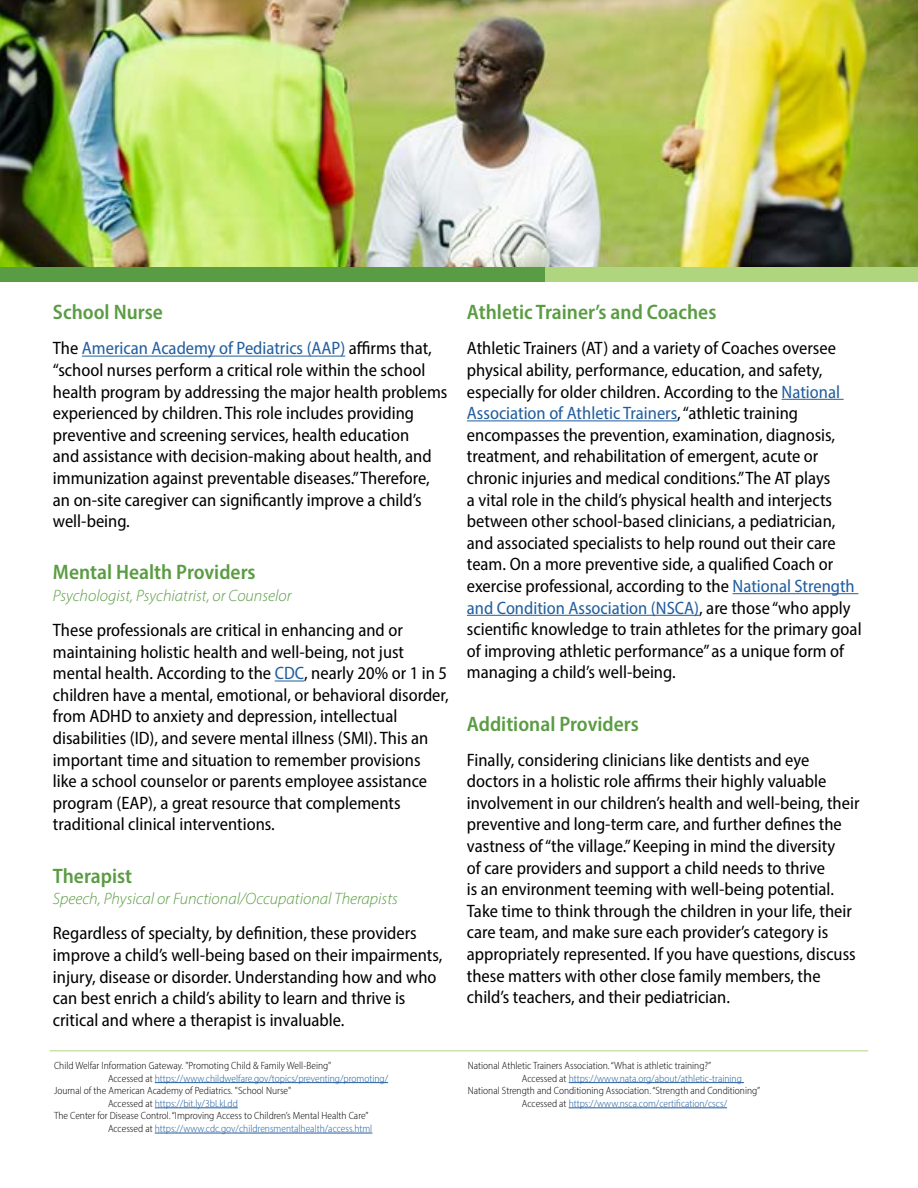
<style>
.page{position:relative;width:918px;height:1188px;background:#fff}
.page>*{position:absolute;margin:0;border:0;box-sizing:border-box;transform-origin:0 0}
.t1{font:600 semi-condensed 21px "Myriad Pro";color:#5a9c43}
.t2{font:semi-condensed 18px/21.6px "Myriad Pro";color:#000}
.t3{font:italic 300 16.5px "Myriad Pro";color:#5a9c43}
.t4{font:300 semi-condensed 10.5px "Myriad Pro";color:#000101}
.t5{font:300 semi-condensed 10.5px "Myriad Pro";color:#215e9e}
.s1{color:#215e9e}
.s2{color:#000101}
</style>
<div class="page">
<hr style="left:82px;top:356px;width:263px;height:1px;background:#215e9e">
<svg style="left:275px;top:681px;width:29px;height:1px"></svg>
<hr style="left:782px;top:399px;width:62px;height:1px;background:#215e9e">
<hr style="left:467px;top:420px;width:210px;height:1px;background:#215e9e">
<hr style="left:733px;top:593px;width:125px;height:1px;background:#215e9e">
<hr style="left:467px;top:615px;width:232px;height:1px;background:#215e9e">
<img style="left:0;top:0;width:918px;height:267px">
<div style="left:0;top:267px;width:545px;height:14px;background:#5a9c43"></div>
<div style="left:545px;top:267px;width:373px;height:14px;background:#b0d57f"></div>
<hr style="left:155px;top:1082px;width:233px;height:1px;background:#215e9e">
<hr style="left:155px;top:1108px;width:83px;height:1px;background:#215e9e">
<hr style="left:155px;top:1133px;width:217px;height:1px;background:#215e9e">
<hr style="left:569px;top:1082px;width:175px;height:1px;background:#215e9e">
<hr style="left:569px;top:1108px;width:158px;height:1px;background:#215e9e">
<hr style="left:50px;top:1050px;width:818px;height:1px;background:#b0d57f">
<p class="t1" style="left:53px;top:299px;width:111px">School Nurse</p>
<p class="t2" style="left:53px;top:337px;width:396px">The <span class="s1">American Academy of Pediatrics (AAP)</span> affirms that, “school nurses perform a critical role within the school health program by addressing the major health problems experienced by children. This role includes providing preventive and screening services, health education<br>and assistance with decision-making about health, and immunization against preventable diseases.” Therefore, an on-site caregiver can significantly improve a child’s well-being.</p>
<p class="t1" style="left:53px;top:559px;width:204px">Mental Health Providers</p>
<p class="t3" style="left:53px;top:586px;width:240px">Psychologist, Psychiatrist, or Counselor</p>
<p class="t2" style="left:53px;top:619px;width:397px">These professionals are critical in enhancing and or maintaining holistic health and well-being, not just mental health. According to the <span class="s1">CDC</span>, nearly 20% or 1 in 5 children have a mental, emotional, or behavioral disorder, from ADHD to anxiety and depression, intellectual disabilities (ID), and severe mental illness (SMI). This an important time and situation to remember provisions like a school counselor or parents employee assistance program (EAP), a great resource that complements traditional clinical interventions.</p>
<p class="t1" style="left:53px;top:862px;width:81px">Therapist</p>
<p class="t3" style="left:53px;top:889px;width:346px">Speech, Physical or Functional/Occupational Therapists</p>
<p class="t2" style="left:53px;top:922px;width:391px">Regardless of specialty, by definition, these providers improve a child’s well-being based on their impairments, injury, disease or disorder. Understanding how and who can best enrich a child’s ability to learn and thrive is critical and where a therapist is invaluable.</p>
<p class="t4" style="left:54px;top:1059px;width:279px">Child Welfar Information Gateway. "Promoting Child &amp; Family Well-Being"</p>
<p class="t5" style="left:108px;top:1072px;width:282px"><span class="s2">Accessed at</span> https://www.childwelfare.gov/topics/preventing/promoting/</p>
<p class="t4" style="left:54px;top:1084px;width:239px">Journal of the American Academy of Pediatrics. "School Nurse"</p>
<p class="t5" style="left:108px;top:1097px;width:131px"><span class="s2">Accessed at</span> https://bit.ly/3bLkLdd</p>
<p class="t4" style="left:54px;top:1110px;width:316px">The Center for Disease Control. “Improving Access to Children’s Mental Health Care”</p>
<p class="t5" style="left:108px;top:1122px;width:266px"><span class="s2">Accessed at</span> https://www.cdc.gov/childrensmentalhealth/access.html</p>
<p class="t1" style="left:467px;top:299px;width:251px">Athletic Trainer’s and Coaches</p>
<p class="t2" style="left:467px;top:337px;width:396px">Athletic Trainers (AT) and a variety of Coaches oversee physical ability, performance, education, and safety, especially for older children. According to the <span class="s1">National Association of Athletic Trainers</span>, “athletic training encompasses the prevention, examination, diagnosis, treatment, and rehabilitation of emergent, acute or chronic injuries and medical conditions.” The AT plays<br>a vital role in the child’s physical health and interjects between other school-based clinicians, a pediatrician, and associated specialists to help round out their care team. On a more preventive side, a qualified Coach or exercise professional, according to the <span class="s1">National Strength and Condition Association (NSCA)</span>, are those “who apply scientific knowledge to train athletes for the primary goal of improving athletic performance” as a unique form of managing a child’s well-being.</p>
<p class="t1" style="left:467px;top:710px;width:173px">Additional Providers</p>
<p class="t2" style="left:467px;top:749px;width:394px">Finally, considering clinicians like dentists and eye doctors in a holistic role affirms their highly valuable involvement in our children’s health and well-being, their preventive and long-term care, and further defines the vastness of “the village.” Keeping in mind the diversity<br>of care providers and support a child needs to thrive<br>is an environment teeming with well-being potential.<br>Take time to think through the children in your life, their care team, and make sure each provider’s category is appropriately represented. If you have questions, discuss these matters with other close family members, the child’s teachers, and their pediatrician.</p>
<p class="t4" style="left:468px;top:1059px;width:245px">National Athletic Trainers Association. “What is athletic training?”</p>
<p class="t5" style="left:522px;top:1072px;width:222px"><span class="s2">Accessed at</span> https://www.nata.org/about/athletic-training</p>
<p class="t4" style="left:468px;top:1084px;width:294px">National Strength and Conditioning Association. “Strength and Conditioning”</p>
<p class="t5" style="left:522px;top:1097px;width:207px"><span class="s2">Accessed at</span> https://www.nsca.com/certification/cscs/</p>
</div>
